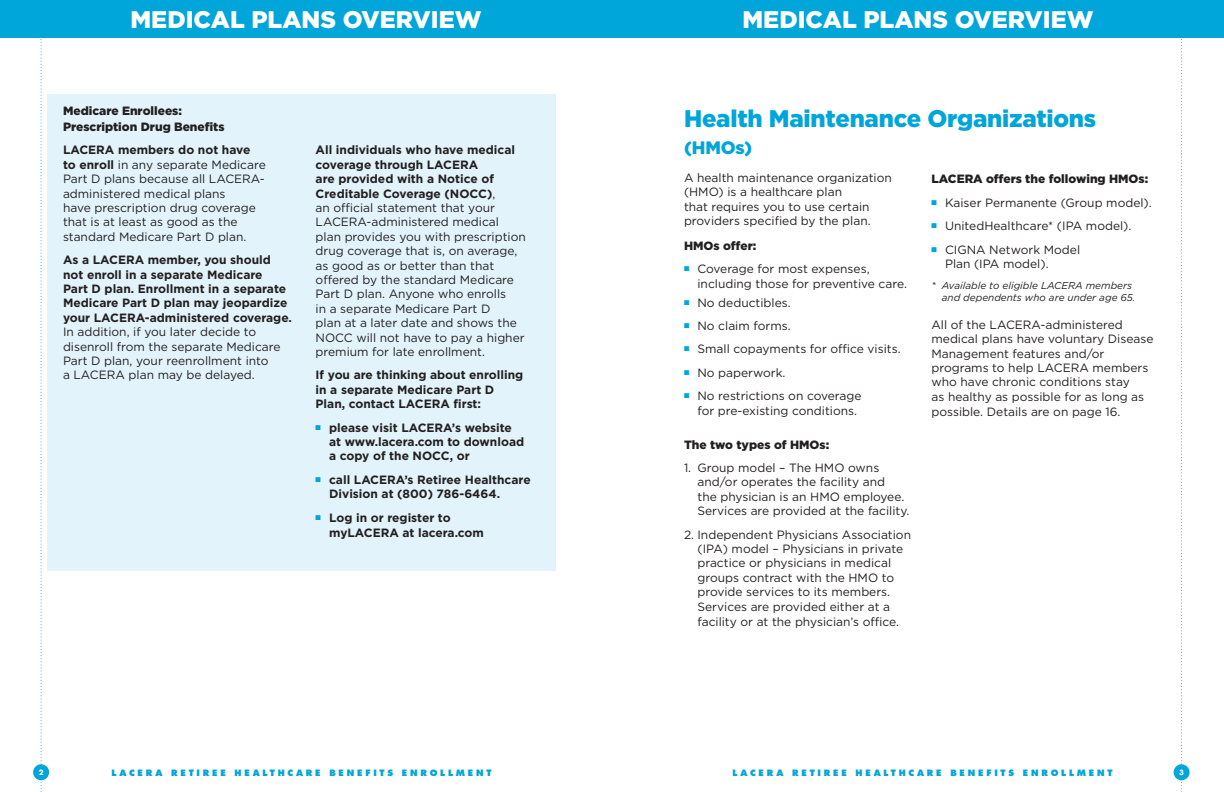
<style>
.page{position:relative;width:1224px;height:792px;background:#fff}
.page>*{position:absolute;margin:0;border:0;box-sizing:border-box;transform-origin:0 0}
.t1{font:900 24px "Gotham";color:#fff}
.t2{font:900 24px "Gotham";letter-spacing:-.01em;color:#00a5da}
.t3{font:900 18px "Gotham";color:#00a5da}
.t4{font:12px/14.4px "Gotham";color:#231f20}
.t5{font:700 12px/14.4px "Gotham";color:#231f20}
.t6{font:900 12px/16px "Gotham";color:#231f20}
.t7{font:italic 10px/12px "Gotham";color:#231f20}
.t8{font:800 8.6px "Futura Std";letter-spacing:.325em;color:#00a5da}
.t9{font:700 7px "Futura Std";color:#fff}
.s1{font-weight:700}
</style>
<div class="page">
<div style="left:0;top:0;width:612px;height:37px;background:#00a5da"></div>
<div style="left:612px;top:0;width:612px;height:37px;background:#00a5da"></div>
<svg style="left:1181px;top:37px;width:2px;height:755px"></svg>
<div style="left:1174px;top:764px;width:16px;height:16px;background:#00a5da;border-radius:50%"></div>
<svg style="left:41px;top:37px;width:1px;height:755px"></svg>
<div style="left:33px;top:764px;width:16px;height:16px;background:#00a5da;border-radius:50%"></div>
<div style="left:47px;top:94px;width:509px;height:477px;background:#e2f3fb"></div>
<h1 class="t1" style="left:130px;top:3px;width:353px">MEDICAL PLANS OVERVIEW</h1>
<h1 class="t1" style="left:742px;top:3px;width:353px">MEDICAL PLANS OVERVIEW</h1>
<p class="t6" style="left:63px;top:103px;width:163px">Medicare Enrollees:<br>Prescription Drug Benefits</p>
<p class="t4" style="left:63px;top:143px;width:204px"><span class="s1">LACERA members do not have to enroll</span> in any separate Medicare<br>Part D plans because all LACERA&shy;administered medical plans<br>have prescription drug coverage that is at least as good as the standard Medicare Part D plan.</p>
<p class="t5" style="left:63px;top:253px;width:231px">As a LACERA member, you should not enroll in a separate Medicare<br>Part D plan. Enrollment in a separate Medicare Part D plan may jeopardize your LACERA-administered coverage.</p>
<p class="t4" style="left:63px;top:324px;width:219px">In addition, if you later decide to disenroll from the separate Medicare Part D plan, your reenrollment into<br>a LACERA plan may be delayed.</p>
<p class="t4" style="left:316px;top:143px;width:212px"><span class="s1">All individuals who have medical coverage through LACERA<br>are provided with a Notice of<br>Creditable Coverage (NOCC)</span>,<br>an official statement that your<br>LACERA-administered medical plan provides you with prescription drug coverage that is, on average, as good as or better than that offered by the standard Medicare<br>Part D plan. Anyone who enrolls<br>in a separate Medicare Part D<br>plan at a later date and shows the<br>NOCC will not have to pay a higher premium for late enrollment.</p>
<p class="t5" style="left:316px;top:368px;width:209px">If you are thinking about enrolling in a separate Medicare Part D<br>Plan, contact LACERA first:</p>
<p class="t5" style="left:329px;top:420px;width:197px;text-indent:-13px"><sup>■</sup> please visit LACERA’s website at www.lacera.com to download a copy of the NOCC, or</p>
<p class="t5" style="left:329px;top:472px;width:203px;text-indent:-13px"><sup>■</sup> call LACERA’s Retiree Healthcare<br>Division at (800) 786-6464.</p>
<p class="t5" style="left:329px;top:509px;width:156px;line-height:15.6px;text-indent:-13px"><sup>■</sup> Log in or register to myLACERA at lacera.com</p>
<h1 class="t2" style="left:684px;top:102px;width:414px">Health Maintenance Organizations</h1>
<h2 class="t3" style="left:684px;top:135px;width:70px">(HMOs)</h2>
<p class="t4" style="left:684px;top:170px;width:209px">A health maintenance organization (HMO) is a healthcare plan<br>that requires you to use certain providers specified by the plan.</p>
<p class="t6" style="left:684px;top:238px;width:74px">HMOs offer:</p>
<p class="t4" style="left:698px;top:262px;width:211px;text-indent:-13px"><sup>■</sup> Coverage for most expenses, including those for preventive care.</p>
<p class="t4" style="left:684px;top:295px;width:108px"><sup>■</sup> No deductibles.</p>
<p class="t4" style="left:684px;top:318px;width:108px"><sup>■</sup> No claim forms.</p>
<p class="t4" style="left:684px;top:342px;width:218px"><sup>■</sup> Small copayments for office visits.</p>
<p class="t4" style="left:684px;top:365px;width:103px"><sup>■</sup> No paperwork.</p>
<p class="t4" style="left:698px;top:389px;width:166px;text-indent:-13px"><sup>■</sup> No restrictions on coverage for pre-existing conditions.</p>
<p class="t6" style="left:684px;top:436px;width:147px">The two types of HMOs:</p>
<p class="t4" style="left:698px;top:460px;width:213px;text-indent:-14px">1. Group model – The HMO owns and/or operates the facility and<br>the physician is an HMO employee.<br>Services are provided at the facility.</p>
<p class="t4" style="left:698px;top:527px;width:215px;text-indent:-14px">2. Independent Physicians Association (IPA) model – Physicians in private practice or physicians in medical groups contract with the HMO to provide services to its members.<br>Services are provided either at a</p>
<p class="t4" style="left:698px;top:615px;width:203px">facility or at the physician’s office.</p>
<p class="t6" style="left:932px;top:171px;width:218px">LACERA offers the following HMOs:</p>
<p class="t4" style="left:932px;top:195px;width:222px"><sup>■</sup> Kaiser Permanente (Group model).</p>
<p class="t4" style="left:932px;top:218px;width:201px"><sup>■</sup> UnitedHealthcare* (IPA model).</p>
<p class="t4" style="left:945px;top:242px;width:137px;text-indent:-13px"><sup>■</sup> CIGNA Network Model<br>Plan (IPA model).</p>
<p class="t7" style="left:942px;top:279px;width:195px;text-indent:-10px">* Available to eligible LACERA members and dependents who are under age 65.</p>
<p class="t4" style="left:932px;top:317px;width:224px">All of the LACERA-administered medical plans have voluntary Disease Management features and/or programs to help LACERA members who have chronic conditions stay<br>as healthy as possible for as long as</p>
<p class="t4" style="left:932px;top:405px;width:191px">possible. Details are on page 16.</p>
<p class="t9" style="left:39px;top:768px;width:6px">2</p>
<p class="t8" style="left:111px;top:767px;width:382px">LACERA RETIREE HEALTHCARE BENEFITS ENROLLMENT</p>
<p class="t8" style="left:732px;top:767px;width:382px">LACERA RETIREE HEALTHCARE BENEFITS ENROLLMENT</p>
<p class="t9" style="left:1179px;top:768px;width:6px">3</p>
</div>
